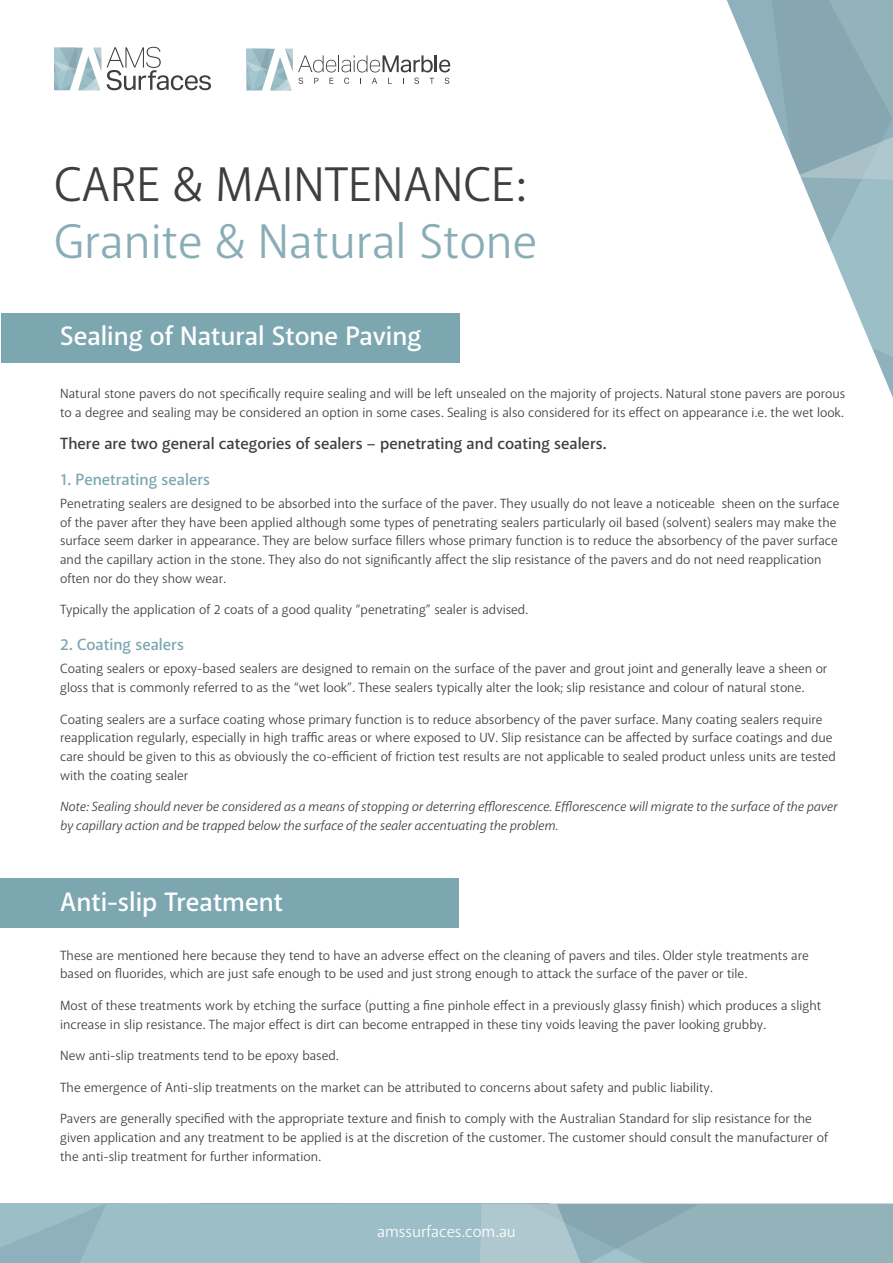
<style>
.page{position:relative;width:893px;height:1263px;background:#fff}
.page>*{position:absolute;margin:0;border:0;box-sizing:border-box;transform-origin:0 0}
.t1{font:49.2px "Akagi Pro";color:#89adb7}
.t2{font:49.2px "Akagi Pro";color:#3e3e3f}
.t3{font:600 27px "Akagi Pro";color:#fff}
.Body_Black{font:600 16.5px "Akagi Pro";color:#3e3e3f}
.Body_Black-2{font:600 16.5px "Akagi Pro";color:#7ca7b1}
.t4{font:16.5px "Akagi Pro";color:#fff}
.Body_Black-3{font:13.5px/18.8px "Akagi Pro";color:#3e3e3f}
.Body_Black-4{font:italic 13.5px/18.8px "Akagi Pro";color:#3e3e3f}
</style>
<div class="page">
<svg style="left:0;top:1204px;width:893px;height:59px;background:#98b9c2"></svg>
<div style="left:0;top:878px;width:458px;height:50px;background:#7ca7b1"></div>
<div style="left:1px;top:313px;width:458px;height:49px;background:#7ca7b1"></div>
<svg style="left:727px;top:0;width:28px;height:67px"></svg>
<svg style="left:755px;top:0;width:138px;height:398px"></svg>
<svg style="left:246px;top:49px;width:204px;height:41px"></svg>
<svg style="left:54px;top:48px;width:47px;height:42px"></svg>
<svg style="left:107px;top:47px;width:104px;height:43px"></svg>
<p class="t2" style="left:54px;top:154px;width:473px">CARE &amp; MAINTENANCE:</p>
<p class="t1" style="left:54px;top:212px;width:485px">Granite &amp; Natural Stone</p>
<p class="t3" style="left:60px;top:320px;width:363px">Sealing of Natural Stone Paving</p>
<p class="Body_Black-3" style="left:60px;top:384px;width:786px">Natural stone pavers do not specifically require sealing and will be left unsealed on the majority of projects. Natural stone pavers are porous to a degree and sealing may be considered an option in some cases. Sealing is also considered for its effect on appearance i.e. the wet look.</p>
<p class="Body_Black" style="left:60px;top:433px;width:548px">There are two general categories of sealers – penetrating and coating sealers.</p>
<p class="Body_Black-2" style="left:60px;top:469px;width:151px">1. Penetrating sealers</p>
<p class="Body_Black-3" style="left:60px;top:494px;width:781px">Penetrating sealers are designed to be absorbed into the surface of the paver. They usually do not leave a noticeable sheen on the surface of the paver after they have been applied although some types of penetrating sealers particularly oil based (solvent) sealers may make the surface seem darker in appearance. They are below surface fillers whose primary function is to reduce the absorbency of the paver surface and the capillary action in the stone. They also do not significantly affect the slip resistance of the pavers and do not need reapplication often nor do they show wear.</p>
<p class="Body_Black-3" style="left:60px;top:601px;width:469px">Typically the application of 2 coats of a good quality “penetrating” sealer is advised.</p>
<p class="Body_Black-2" style="left:60px;top:635px;width:125px">2. Coating sealers</p>
<p class="Body_Black-3" style="left:60px;top:659px;width:769px">Coating sealers or epoxy-based sealers are designed to remain on the surface of the paver and grout joint and generally leave a sheen or gloss that is commonly referred to as the “wet look”. These sealers typically alter the look; slip resistance and colour of natural stone.</p>
<p class="Body_Black-3" style="left:60px;top:710px;width:777px">Coating sealers are a surface coating whose primary function is to reduce absorbency of the paver surface. Many coating sealers require reapplication regularly, especially in high traffic areas or where exposed to UV. Slip resistance can be affected by surface coatings and due care should be given to this as obviously the co-efficient of friction test results are not applicable to sealed product unless units are tested with the coating sealer</p>
<p class="Body_Black-4" style="left:60px;top:797px;width:779px">Note: Sealing should never be considered as a means of stopping or deterring efflorescence. Efflorescence will migrate to the surface of the paver by capillary action and be trapped below the surface of the sealer accentuating the problem.</p>
<p class="t3" style="left:60px;top:885px;width:224px">Anti-slip Treatment</p>
<p class="Body_Black-3" style="left:60px;top:946px;width:750px">These are mentioned here because they tend to have an adverse effect on the cleaning of pavers and tiles. Older style treatments are based on fluorides, which are just safe enough to be used and just strong enough to attack the surface of the paver or tile.</p>
<p class="Body_Black-3" style="left:60px;top:996px;width:762px">Most of these treatments work by etching the surface (putting a fine pinhole effect in a previously glassy finish) which produces a slight increase in slip resistance. The major effect is dirt can become entrapped in these tiny voids leaving the paver looking grubby.</p>
<p class="Body_Black-3" style="left:60px;top:1046px;width:280px">New anti-slip treatments tend to be epoxy based.</p>
<p class="Body_Black-3" style="left:60px;top:1078px;width:654px">The emergence of Anti-slip treatments on the market can be attributed to concerns about safety and public liability.</p>
<p class="Body_Black-3" style="left:60px;top:1109px;width:769px">Pavers are generally specified with the appropriate texture and finish to comply with the Australian Standard for slip resistance for the given application and any treatment to be applied is at the discretion of the customer. The customer should consult the manufacturer of the anti-slip treatment for further information.</p>
<p class="t4" style="left:377px;top:1221px;width:140px">amssurfaces.com.au</p>
</div>
